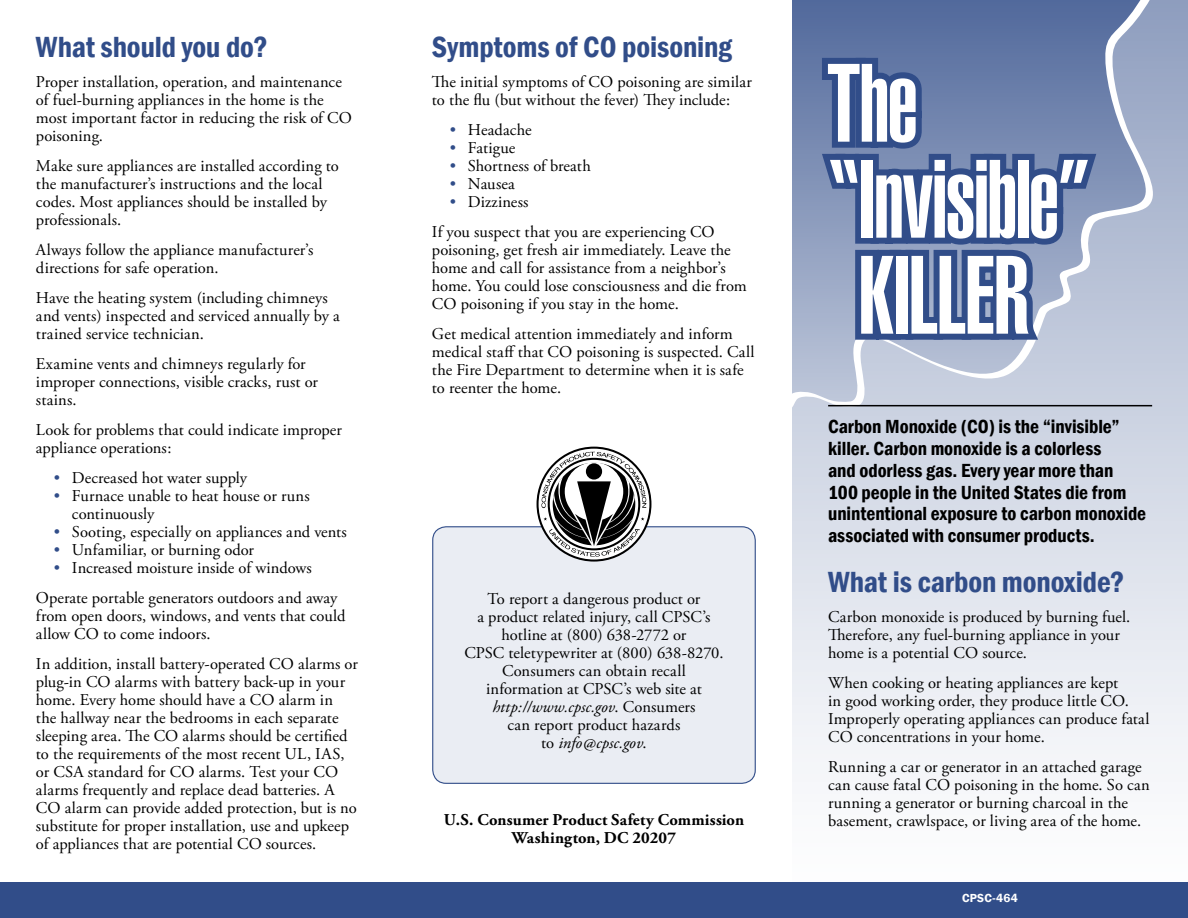
<style>
.page{position:relative;width:1188px;height:918px;background:#fff}
.page>*{position:absolute;margin:0;border:0;box-sizing:border-box;transform-origin:0 0}
.Paragraph_Style_2{font:900 extra-condensed 108px "Swiss 911 BT";letter-spacing:-.015em;color:#fff}
.Heading_1{font:600 condensed 30px "Franklin Gothic";letter-spacing:-.005em;color:#314d89}
.Heading_2{font:600 condensed 19.5px/21.8px "Franklin Gothic";color:#000}
.bullets{font:16.5px/18px "Adobe Garamond Pro";letter-spacing:.005em;color:#000}
.t1{font:700 16.5px/18px "Adobe Garamond Pro";letter-spacing:.01em;color:#000;text-align:center}
.t2{font:16.5px/18px "Adobe Garamond Pro";color:#314d89;text-align:justify}
.t3{font:600 12px "Franklin Gothic";letter-spacing:.02em;color:#fff}
.s1{font-style:italic}
</style>
<div class="page">
<div style="left:793px;top:0;width:395px;height:918px;background:linear-gradient(to bottom,#94a2c2,#fff)"></div>
<svg style="left:793px;top:0;width:381px;height:419px;background:#b8c1d6"></svg>
<svg style="left:793px;top:0;width:376px;height:416px;background:#9daac6"></svg>
<div style="left:0;top:883px;width:1188px;height:35px;background:#314d89"></div>
<hr style="left:828px;top:405px;width:324px;height:1px;background:#000">
<svg style="left:814px;top:52px;width:290px;height:294px;background:#5d73a2"></svg>
<div style="left:432px;top:526px;width:324px;height:257px;background:#eaedf3"></div>
<div style="left:537px;top:447px;width:114px;height:115px;border:2px solid #000;border-radius:50%"></div>
<svg style="left:541px;top:452px;width:105px;height:105px"></svg>
<p class="Heading_1" style="left:36px;top:27px;width:233px">What should you do?</p>
<p class="bullets" style="left:36px;top:73px;width:317px">Proper installation, operation, and maintenance of fuel-burning appliances in the home is the most important factor in reducing the risk of CO poisoning.</p>
<p class="bullets" style="left:36px;top:157px;width:304px">Make sure appliances are installed according to the manufacturer’s instructions and the local codes. Most appliances should be installed by professionals.</p>
<p class="bullets" style="left:36px;top:241px;width:279px">Always follow the appliance manufacturer’s directions for safe operation.</p>
<p class="bullets" style="left:36px;top:289px;width:305px">Have the heating system (including chimneys and vents) inspected and serviced annually by a trained service technician.</p>
<p class="bullets" style="left:36px;top:355px;width:284px">Examine vents and chimneys regularly for improper connections, visible cracks, rust or stains.</p>
<p class="bullets" style="left:36px;top:421px;width:307px">Look for problems that could indicate improper appliance operations:</p>
<p class="bullets" style="left:72px;top:469px;width:177px">Decreased hot water supply</p>
<p class="bullets" style="left:72px;top:487px;width:239px">Furnace unable to heat house or runs continuously</p>
<p class="bullets" style="left:72px;top:523px;width:276px">Sooting, especially on appliances and vents</p>
<p class="bullets" style="left:72px;top:541px;width:184px">Unfamiliar, or burning odor</p>
<p class="bullets" style="left:72px;top:559px;width:241px">Increased moisture inside of windows</p>
<p class="bullets" style="left:36px;top:589px;width:311px">Operate portable generators outdoors and away from open doors, windows, and vents that could allow CO to come indoors.</p>
<p class="bullets" style="left:36px;top:655px;width:323px">In addition, install battery-operated CO alarms or plug-in CO alarms with battery back-up in your home. Every home should have a CO alarm in<br>the hallway near the bedrooms in each separate sleeping area. The CO alarms should be certified to the requirements of the most recent UL, IAS, or CSA standard for CO alarms. Test your CO alarms frequently and replace dead batteries. A CO alarm can provide added protection, but is no substitute for proper installation, use and upkeep of appliances that are potential CO sources.</p>
<p class="t2" style="left:54px;top:469px;width:8px">• •</p>
<p class="t2" style="left:54px;top:523px;width:8px">• • •</p>
<p class="Heading_1" style="left:432px;top:27px;width:301px">Symptoms of CO poisoning</p>
<p class="bullets" style="left:432px;top:73px;width:321px">The initial symptoms of CO poisoning are similar to the flu (but without the fever) They include:</p>
<p class="bullets" style="left:468px;top:121px;width:65px">Headache</p>
<p class="bullets" style="left:468px;top:139px;width:49px">Fatigue</p>
<p class="bullets" style="left:468px;top:157px;width:124px">Shortness of breath</p>
<p class="bullets" style="left:468px;top:175px;width:48px">Nausea</p>
<p class="bullets" style="left:468px;top:193px;width:62px">Dizziness</p>
<p class="bullets" style="left:432px;top:223px;width:316px">If you suspect that you are experiencing CO poisoning, get fresh air immediately. Leave the home and call for assistance from a neighbor’s home. You could lose consciousness and die from CO poisoning if you stay in the home.</p>
<p class="bullets" style="left:432px;top:325px;width:324px">Get medical attention immediately and inform medical staff that CO poisoning is suspected. Call the Fire Department to determine when it is safe to reenter the home.</p>
<p class="t2" style="left:450px;top:121px;width:8px">• • • • •</p>
<p class="bullets" style="left:464px;top:590px;width:261px;text-align:center">To report a dangerous product or<br>a product related injury, call CPSC’s hotline at (800) 638-2772 or<br>CPSC teletypewriter at (800) 638-8270.<br>Consumers can obtain recall information at CPSC’s web site at <span class="s1">http://www.cpsc.gov</span>. Consumers<br>can report product hazards<br>to <span class="s1">info@cpsc.gov</span>.</p>
<p class="t1" style="left:444px;top:811px;width:302px">U.S. Consumer Product Safety Commission<br>Washington, DC 20207</p>
<p class="Paragraph_Style_2" style="left:828px;top:45px;width:91px">The</p>
<p class="Paragraph_Style_2" style="left:828px;top:141px;width:262px">“Invisible”</p>
<p class="Paragraph_Style_2" style="left:858px;top:237px;width:172px">KILLER</p>
<p class="Heading_2" style="left:828px;top:416px;width:320px">Carbon Monoxide (CO) is the “invisible” killer. Carbon monoxide is a colorless<br>and odorless gas. Every year more than 100 people in the United States die from unintentional exposure to carbon monoxide associated with consumer products.</p>
<p class="Heading_1" style="left:828px;top:562px;width:298px">What is carbon monoxide?</p>
<p class="bullets" style="left:828px;top:608px;width:304px">Carbon monoxide is produced by burning fuel.<br>Therefore, any fuel-burning appliance in your home is a potential CO source.</p>
<p class="bullets" style="left:828px;top:674px;width:323px">When cooking or heating appliances are kept<br>in good working order, they produce little CO.<br>Improperly operating appliances can produce fatal CO concentrations in your home.</p>
<p class="bullets" style="left:828px;top:758px;width:323px">Running a car or generator in an attached garage can cause fatal CO poisoning in the home. So can running a generator or burning charcoal in the basement, crawlspace, or living area of the home.</p>
<p class="t3" style="left:962px;top:890px;width:57px">CPSC-464</p>
</div>
